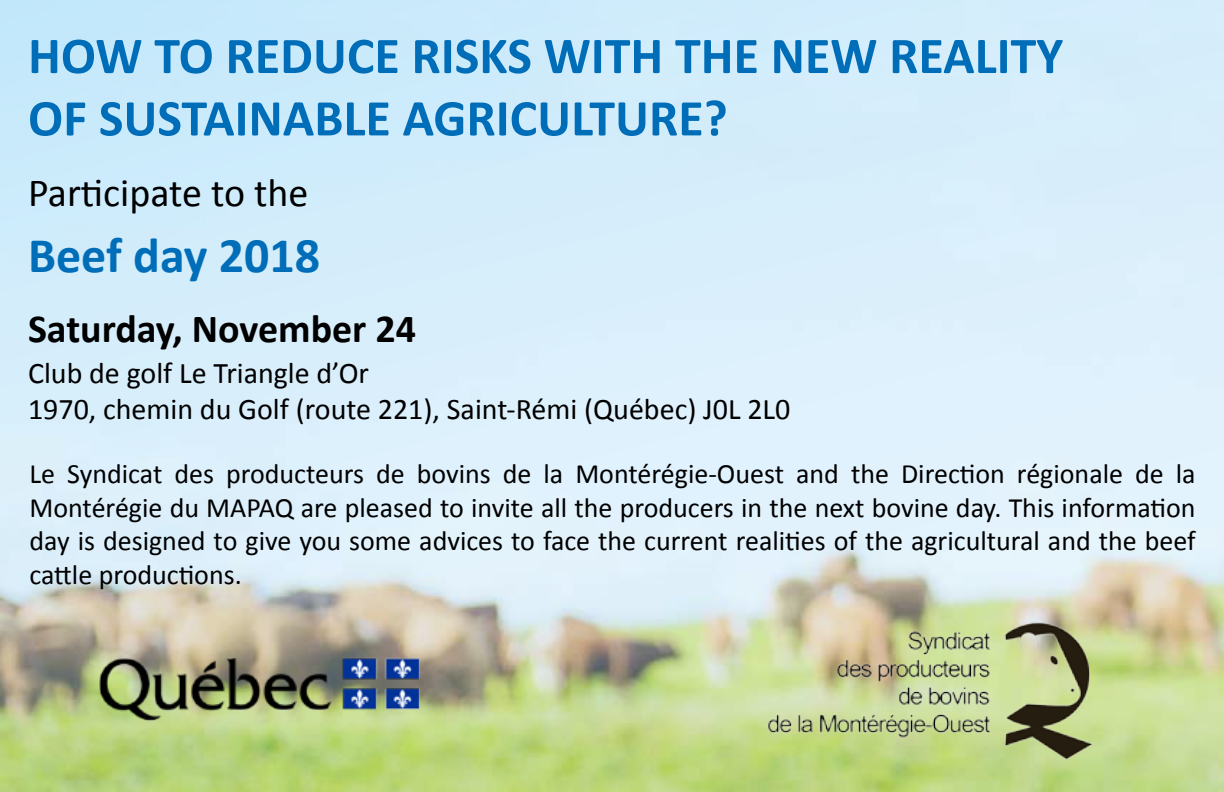
<style>
.page{position:relative;width:1224px;height:792px;background:#fff}
.page>*{position:absolute;margin:0;border:0;box-sizing:border-box;transform-origin:0 0}
.t1{font:700 52px/62.4px "Calibri";color:#006db8}
.t2{font:700 50px "Calibri";color:#006db8}
.t3{font:700 40px "Calibri";color:#000}
.t4{font:40px "Calibri";color:#000}
.t5{font:30px/36px "Calibri";color:#000}
.t6{font:28px/33.6px "Calibri";color:#000;text-align:justify}
</style>
<div class="page">
<img style="left:0;top:0;width:1224px;height:792px">
<img style="left:761px;top:611px;width:333px;height:163px">
<img style="left:86px;top:645px;width:367px;height:101px">
<h1 class="t1" style="left:28px;top:25px;width:1037px">HOW TO REDUCE RISKS WITH THE NEW REALITY<br>OF SUSTAINABLE AGRICULTURE?</h1>
<h3 class="t4" style="left:28px;top:168px;width:282px">Participate to the</h3>
<h2 class="t2" style="left:28px;top:223px;width:294px">Beef day 2018</h2>
<h3 class="t3" style="left:28px;top:303px;width:390px">Saturday, November 24</h3>
<p class="t5" style="left:28px;top:355px;width:764px">Club de golf Le Triangle d’Or<br>1970, chemin du Golf (route 221), Saint-Rémi (Québec) J0L 2L0</p>
<p class="t6" style="left:29px;top:457px;width:1168px">Le Syndicat des producteurs de bovins de la Montérégie-Ouest and the Direction régionale de la Montérégie du MAPAQ are pleased to invite all the producers in the next bovine day. This information day is designed to give you some advices to face the current realities of the agricultural and the beef cattle productions.</p>
</div>
